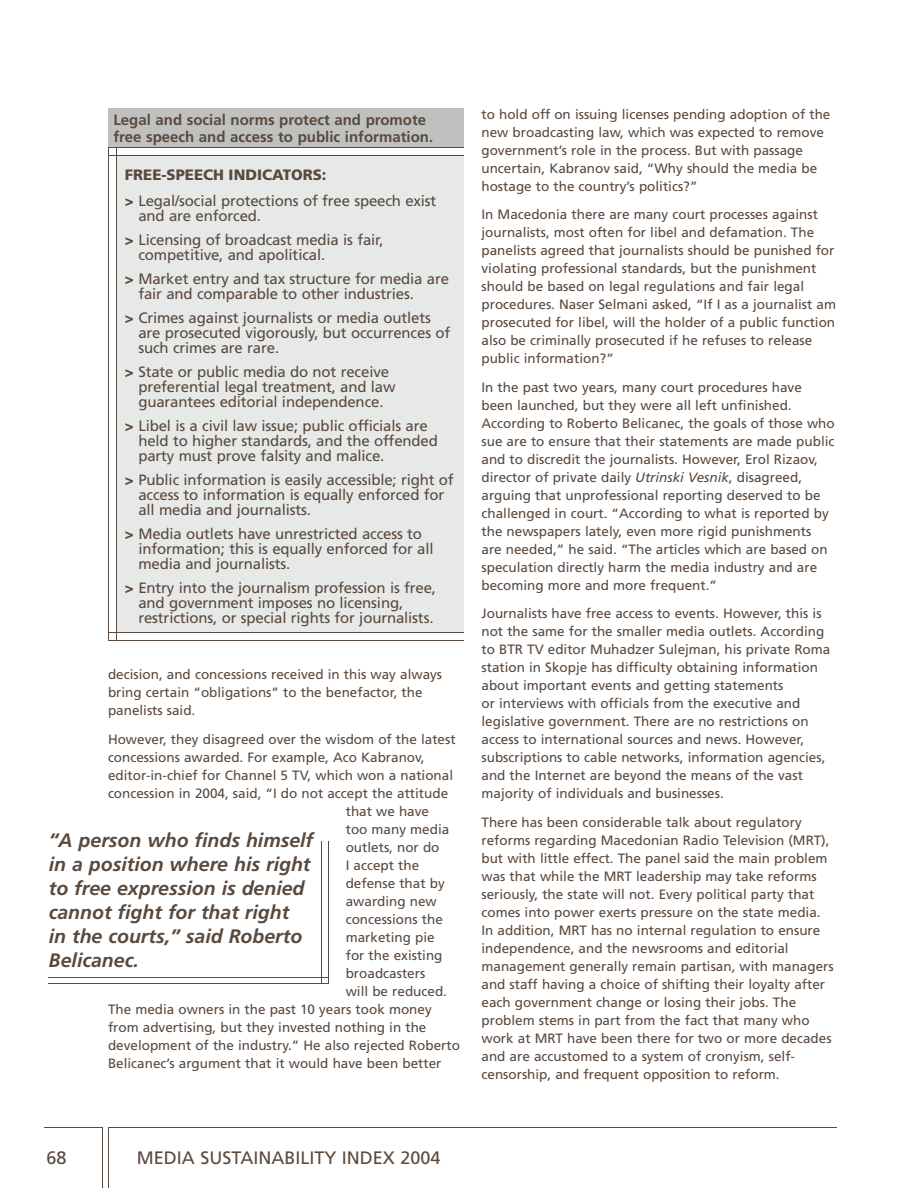
<style>
.page{position:relative;width:918px;height:1188px;background:#fff}
.page>*{position:absolute;margin:0;border:0;box-sizing:border-box;transform-origin:0 0}
.t1{font:italic 700 19.5px/24px "Frutiger";color:#5a493d}
.t2{font:18px "Frutiger";color:#5a493d}
.t3{font:15px/15px "Frutiger";letter-spacing:-.01em;color:#5a493d}
.t4{font:700 15px/16.5px "Frutiger";color:#5a493d}
.t5{font:13.5px/18px "Frutiger";color:#5a493d}
.s1{font-weight:900}
.s2{font-style:italic}
</style>
<div class="page">
<hr style="left:44px;top:1127px;width:59px;height:1px;background:#5a493d">
<hr style="left:109px;top:1127px;width:728px;height:1px;background:#5a493d">
<hr style="left:109px;top:1127px;width:1px;height:61px;background:#5a493d">
<hr style="left:102px;top:1127px;width:1px;height:61px;background:#5a493d">
<hr style="left:321px;top:841px;width:1px;height:142px;background:#5a493d">
<hr style="left:328px;top:842px;width:1px;height:142px;background:#5a493d">
<hr style="left:48px;top:977px;width:280px;height:1px;background:#5a493d">
<hr style="left:48px;top:983px;width:281px;height:1px;background:#5a493d">
<div style="left:117px;top:156px;width:346px;height:476px;background:#e7e9e9"></div>
<div style="left:108px;top:108px;width:355px;height:39px;background:#bfc1c1"></div>
<hr style="left:108px;top:147px;width:356px;height:1px;background:#5a493d">
<hr style="left:108px;top:156px;width:356px;height:1px;background:#5a493d">
<hr style="left:109px;top:632px;width:354px;height:1px;background:#5a493d">
<hr style="left:109px;top:640px;width:354px;height:1px;background:#5a493d">
<hr style="left:116px;top:148px;width:1px;height:492px;background:#5a493d">
<hr style="left:108px;top:148px;width:1px;height:493px;background:#5a493d">
<p class="t4" style="left:113px;top:112px;width:321px">Legal and social norms protect and promote free speech and access to public information.</p>
<p class="t3" style="left:125px;top:162px;width:313px;line-height:25.8px"><span class="s1">FREE-SPEECH INDICATORS:<br>&gt;</span> Legal/social protections of free speech exist</p>
<p class="t3" style="left:125px;top:203px;width:260px;line-height:24px;text-indent:13px">and are enforced.<br><span class="s1">&gt;</span> Licensing of broadcast media is fair,</p>
<p class="t3" style="left:125px;top:242px;width:326px;line-height:24px;text-indent:13px">competitive, and apolitical.<br><span class="s1">&gt;</span> Market entry and tax structure for media are</p>
<p class="t3" style="left:125px;top:281px;width:308px;line-height:24px;text-align:center">fair and comparable to other industries.<br><span class="s1">&gt;</span> Crimes against journalists or media outlets</p>
<p class="t3" style="left:138px;top:325px;width:313px">are prosecuted vigorously, but occurrences of such crimes are rare.</p>
<p class="t3" style="left:138px;top:364px;width:259px;text-indent:-13px"><span class="s1">&gt;</span> State or public media do not receive pre fer ential legal treatment, and law guarantees editorial independence.</p>
<p class="t3" style="left:138px;top:418px;width:301px;text-indent:-13px"><span class="s1">&gt;</span> Libel is a civil law issue; public officials are held to higher standards, and the offended party must prove falsity and malice.</p>
<p class="t3" style="left:138px;top:472px;width:317px;text-indent:-13px"><span class="s1">&gt;</span> Public information is easily accessible; right of access to information is equally enforced for all media and journalists.</p>
<p class="t3" style="left:138px;top:526px;width:297px;text-indent:-13px"><span class="s1">&gt;</span> Media outlets have unrestricted access to information; this is equally enforced for all media and journalists.</p>
<p class="t3" style="left:138px;top:580px;width:299px;text-indent:-13px"><span class="s1">&gt;</span> Entry into the journalism profession is free, and government imposes no licensing, restrictions, or special rights for journalists.</p>
<p class="t5" style="left:108px;top:665px;width:336px">decision, and concessions received in this way always bring certain “obligations” to the benefactor, the panelists said.</p>
<p class="t5" style="left:108px;top:730px;width:349px">However, they disagreed over the wisdom of the latest</p>
<p class="t5" style="left:108px;top:748px;width:318px">concessions awarded. For example, Aco Kabranov,</p>
<p class="t5" style="left:108px;top:766px;width:347px">editor-in-chief for Channel 5 TV, which won a national</p>
<p class="t5" style="left:108px;top:784px;width:342px">concession in 2004, said, “I do not accept the attitude</p>
<p class="t5" style="left:346px;top:802px;width:85px">that we have</p>
<p class="t5" style="left:346px;top:820px;width:105px">too many media</p>
<p class="t5" style="left:346px;top:838px;width:95px">outlets, nor do</p>
<p class="t5" style="left:346px;top:856px;width:75px">I accept the</p>
<p class="t5" style="left:346px;top:874px;width:101px">defense that by</p>
<p class="t5" style="left:346px;top:892px;width:93px">awarding new</p>
<p class="t5" style="left:346px;top:910px;width:99px">concessions the</p>
<p class="t5" style="left:346px;top:928px;width:90px">marketing pie</p>
<p class="t5" style="left:346px;top:946px;width:98px">for the existing</p>
<p class="t5" style="left:346px;top:964px;width:81px">broadcasters</p>
<p class="t5" style="left:346px;top:982px;width:103px">will be reduced.</p>
<p class="t5" style="left:108px;top:1000px;width:325px">The media owners in the past 10 years took money</p>
<p class="t5" style="left:108px;top:1018px;width:320px">from advertising, but they invested nothing in the</p>
<p class="t5" style="left:108px;top:1036px;width:353px">development of the industry.” He also rejected Roberto</p>
<p class="t5" style="left:108px;top:1054px;width:335px">Belicanec’s argument that it would have been better</p>
<h1 class="t1" style="left:49px;top:828px;width:266px">“A person who finds himself in a position where his right to free expression is denied cannot fight for that right<br>in the courts,” said Roberto<br>Belicanec.</h1>
<p class="t5" style="left:482px;top:105px;width:350px">to hold off on issuing licenses pending adoption of the new broadcasting law, which was expected to remove government’s role in the process. But with passage uncertain, Kabranov said, “Why should the media be hostage to the country’s politics?”</p>
<p class="t5" style="left:482px;top:205px;width:356px">In Macedonia there are many court processes against journalists, most often for libel and defamation. The panelists agreed that journalists should be punished for violating professional standards, but the punishment should be based on legal regulations and fair legal procedures. Naser Selmani asked, “If I as a journalist am prosecuted for libel, will the holder of a public function also be criminally prosecuted if he refuses to release public information?”</p>
<p class="t5" style="left:482px;top:378px;width:355px">In the past two years, many court procedures have been launched, but they were all left unfinished.<br>According to Roberto Belicanec, the goals of those who sue are to ensure that their statements are made public and to discredit the journalists. However, Erol Rizaov, director of private daily <span class="s2">Utrinski Vesnik</span>, disagreed, arguing that unprofessional reporting deserved to be challenged in court. “According to what is reported by the newspapers lately, even more rigid punishments are needed,” he said. “The articles which are based on speculation directly harm the media industry and are becoming more and more frequent.”</p>
<p class="t5" style="left:482px;top:604px;width:350px">Journalists have free access to events. However, this is not the same for the smaller media outlets. According to BTR TV editor Muhadzer Sulejman, his private Roma station in Skopje has difficulty obtaining information about important events and getting statements<br>or interviews with officials from the executive and legislative government. There are no restrictions on access to international sources and news. However, subscriptions to cable networks, information agencies, and the Internet are beyond the means of the vast majority of individuals and businesses.</p>
<p class="t5" style="left:482px;top:813px;width:354px">There has been considerable talk about regulatory reforms regarding Macedonian Radio Television (MRT), but with little effect. The panel said the main problem was that while the MRT leadership may take reforms seriously, the state will not. Every political party that comes into power exerts pressure on the state media.<br>In addition, MRT has no internal regulation to ensure independence, and the newsrooms and editorial management generally remain partisan, with managers and staff having a choice of shifting their loyalty after each government change or losing their jobs. The problem stems in part from the fact that many who work at MRT have been there for two or more decades and are accustomed to a system of cronyism, self&shy;censorship, and frequent opposition to reform.</p>
<h2 class="t2" style="left:46px;top:1147px;width:22px">68</h2>
<h2 class="t2" style="left:137px;top:1147px;width:305px">MEDIA SUSTAINABILITY INDEX 2004</h2>
</div>
